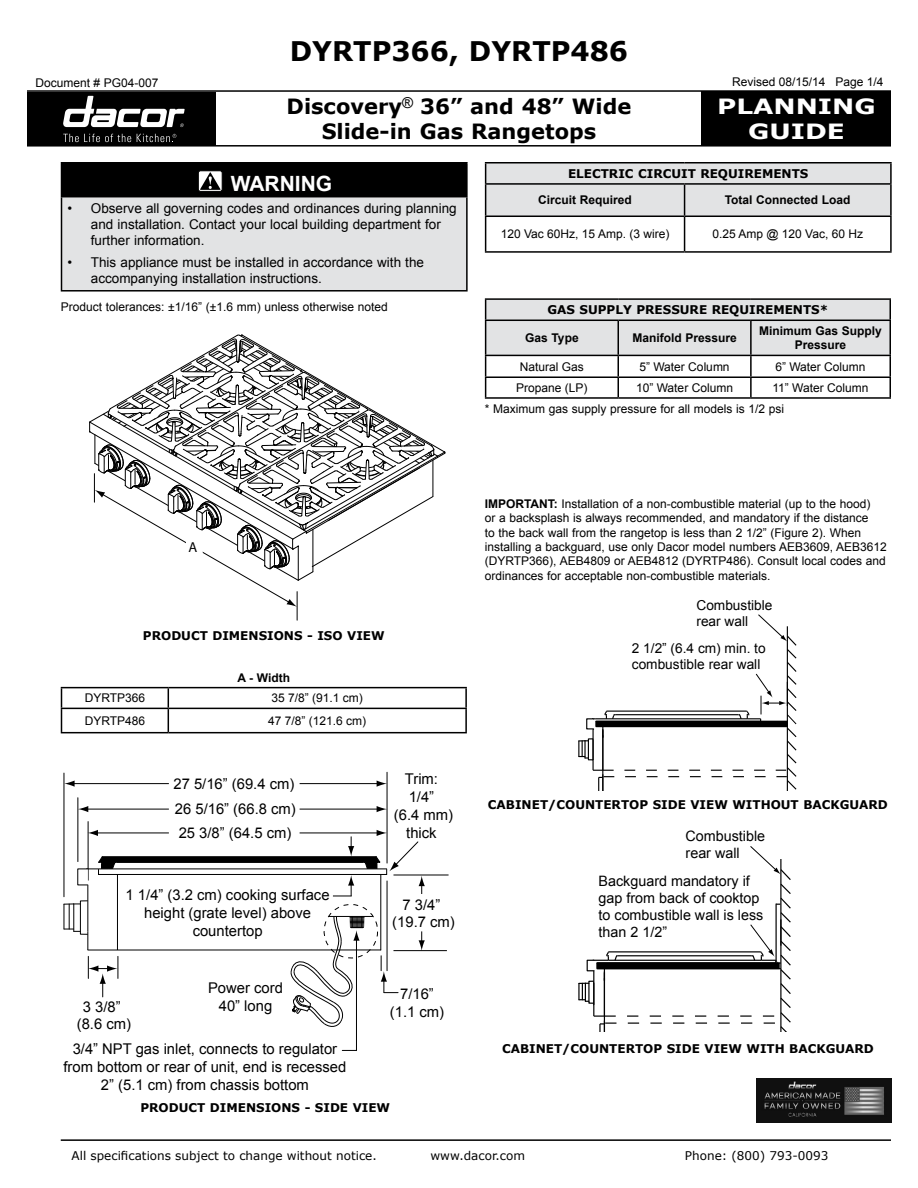
<style>
.page{position:relative;width:918px;height:1188px;background:#fff}
.page>*{position:absolute;margin:0;border:0;box-sizing:border-box;transform-origin:0 0}
.t1{font:700 27px "Verdana";color:#000}
.t2{font:700 21px/25.2px "Verdana";color:#000;text-align:center}
.t3{font:700 21px/25.2px "Verdana";color:#fff;text-align:center;scale:1.25 1}
.t4{font:700 21px "Arial";color:#fff}
.t5{font:14.85px/17.7px "Arial";color:#000;text-align:center}
.t6{font:14.4px/17.2px "Arial";color:#000}
.t7{font:14.4px "Myriad Pro";color:#000}
.t8{font:13.65px/16.4px "Arial";color:#000}
.t9{font:13.5px/16.2px "Arial";color:#000}
.t10{font:12px/14.4px "Arial";color:#000}
.t11{font:700 12px "Verdana";color:#000}
.t12{font:700 12px/14.4px "Arial";color:#000;text-align:center}
.t13{font:12px "Verdana";color:#000}
.s1{font-weight:700}
</style>
<div class="page">
<hr style="left:61px;top:1139px;width:830px;height:2px;background:#000">
<div style="left:27px;top:92px;width:189px;height:54px;background:#000"></div>
<div style="left:702px;top:91px;width:189px;height:55px;background:#000"></div>
<svg style="left:63px;top:134px;width:68px;height:8px"></svg>
<svg style="left:137px;top:134px;width:39px;height:8px"></svg>
<svg style="left:63px;top:96px;width:122px;height:31px"></svg>
<hr style="left:27px;top:145px;width:864px;height:2px;background:#000">
<hr style="left:27px;top:90px;width:864px;height:2px;background:#000">
<hr style="left:485px;top:162px;width:200px;height:2px;background:#000">
<hr style="left:685px;top:162px;width:207px;height:2px;background:#000">
<div style="left:485px;top:163px;width:407px;height:53px;background:#e2e3e4"></div>
<hr style="left:485px;top:183px;width:200px;height:2px;background:#000">
<hr style="left:485px;top:185px;width:1px;height:31px;background:#000">
<hr style="left:685px;top:183px;width:207px;height:2px;background:#000">
<hr style="left:684px;top:185px;width:1px;height:31px;background:#000">
<hr style="left:890px;top:185px;width:2px;height:31px;background:#000">
<hr style="left:485px;top:216px;width:200px;height:1px;background:#000">
<hr style="left:485px;top:217px;width:1px;height:34px;background:#000">
<hr style="left:685px;top:216px;width:207px;height:1px;background:#000">
<hr style="left:684px;top:217px;width:1px;height:34px;background:#000">
<hr style="left:890px;top:217px;width:2px;height:34px;background:#000">
<hr style="left:485px;top:251px;width:200px;height:2px;background:#000">
<hr style="left:685px;top:251px;width:207px;height:2px;background:#000">
<hr style="left:485px;top:298px;width:133px;height:2px;background:#000">
<hr style="left:618px;top:298px;width:133px;height:2px;background:#000">
<hr style="left:751px;top:298px;width:140px;height:2px;background:#000">
<svg style="left:485px;top:299px;width:406px;height:98px"></svg>
<hr style="left:485px;top:397px;width:133px;height:2px;background:#000">
<hr style="left:618px;top:397px;width:133px;height:2px;background:#000">
<hr style="left:751px;top:397px;width:140px;height:2px;background:#000">
<hr style="left:61px;top:687px;width:107px;height:1px;background:#000">
<hr style="left:168px;top:687px;width:299px;height:1px;background:#000">
<hr style="left:465px;top:688px;width:2px;height:20px;background:#000">
<hr style="left:61px;top:708px;width:107px;height:1px;background:#000">
<svg style="left:61px;top:688px;width:1px;height:44px"></svg>
<hr style="left:168px;top:708px;width:299px;height:1px;background:#000">
<svg style="left:168px;top:688px;width:1px;height:44px"></svg>
<hr style="left:465px;top:709px;width:2px;height:23px;background:#000">
<hr style="left:61px;top:732px;width:107px;height:1px;background:#000">
<hr style="left:168px;top:732px;width:299px;height:1px;background:#000">
<div style="left:62px;top:163px;width:405px;height:34px;background:#000"></div>
<div style="left:62px;top:197px;width:405px;height:94px;background:#e2e3e4"></div>
<hr style="left:61px;top:197px;width:1px;height:93px;background:#000">
<hr style="left:466px;top:197px;width:2px;height:93px;background:#000">
<hr style="left:61px;top:290px;width:407px;height:2px;background:#000">
<hr style="left:61px;top:163px;width:1px;height:33px;background:#000">
<hr style="left:61px;top:162px;width:407px;height:2px;background:#000">
<hr style="left:466px;top:163px;width:2px;height:33px;background:#000">
<hr style="left:61px;top:196px;width:407px;height:1px;background:#000">
<div style="left:198px;top:170px;width:25px;height:22px;border:1px solid #000;border-radius:2px"></div>
<svg style="left:200px;top:172px;width:21px;height:18px"></svg>
<svg style="left:89px;top:334px;width:357px;height:286px"></svg>
<hr style="left:356px;top:939px;width:1px;height:112px;background:#000">
<hr style="left:387px;top:772px;width:1px;height:91px;background:#000">
<hr style="left:64px;top:773px;width:1px;height:124px;background:#000">
<hr style="left:77px;top:798px;width:1px;height:64px;background:#000">
<hr style="left:88px;top:822px;width:1px;height:58px;background:#000">
<hr style="left:393px;top:950px;width:54px;height:1px;background:#000">
<hr style="left:393px;top:875px;width:56px;height:1px;background:#000">
<hr style="left:86px;top:809px;width:293px;height:1px;background:#000">
<svg style="left:377px;top:806px;width:10px;height:6px"></svg>
<svg style="left:78px;top:806px;width:10px;height:6px"></svg>
<hr style="left:73px;top:783px;width:306px;height:1px;background:#000">
<svg style="left:377px;top:781px;width:10px;height:6px"></svg>
<svg style="left:64px;top:780px;width:11px;height:7px"></svg>
<div style="left:169px;top:768px;width:130px;height:82px;background:#fff"></div>
<svg style="left:342px;top:1050px;width:14px;height:1px"></svg>
<svg style="left:86px;top:830px;width:339px;height:197px"></svg>
<hr style="left:88px;top:950px;width:293px;height:1px;background:#000">
<div style="left:80px;top:900px;width:8px;height:35px;border:1px solid #000"></div>
<svg style="left:64px;top:904px;width:16px;height:28px"></svg>
<svg style="left:77px;top:868px;width:11px;height:17px"></svg>
<svg style="left:578px;top:846px;width:213px;height:185px"></svg>
<svg style="left:578px;top:614px;width:219px;height:176px"></svg>
<img style="left:757px;top:1079px;width:134px;height:43px">
<h1 class="t1" style="left:290px;top:34px;width:340px">DYRTP366, DYRTP486</h1>
<h2 class="t2" style="left:287px;top:93px;width:346px">Discovery<sup>®</sup> 36” and 48” Wide<br>Slide-in Gas Rangetops</h2>
<p class="t10" style="left:36px;top:75px;width:124px">Document # PG04-007</p>
<p class="t10" style="left:732px;top:75px;width:153px">Revised 08/15/14 Page 1/4</p>
<h2 class="t3" style="left:717px;top:93px;width:128px">PLANNING<br>GUIDE</h2>
<h2 class="t4" style="left:231px;top:169px;width:103px">WARNING</h2>
<p class="t9" style="left:91px;top:200px;width:367px;text-indent:-23px">• Observe all governing codes and ordinances during planning and installation. Contact your local building department for further information.</p>
<p class="t9" style="left:91px;top:254px;width:335px;text-indent:-23px">• This appliance must be installed in accordance with the accompanying installation instructions.</p>
<p class="t10" style="left:61px;top:300px;width:328px">Product tolerances: ±1/16” (±1.6 mm) unless otherwise noted</p>
<p class="t11" style="left:568px;top:166px;width:242px">ELECTRIC CIRCUIT REQUIREMENTS</p>
<p class="t12" style="left:538px;top:193px;width:95px">Circuit Required</p>
<p class="t12" style="left:725px;top:193px;width:127px">Total Connected Load</p>
<p class="t10" style="left:501px;top:227px;width:170px">120 Vac 60Hz, 15 Amp. (3 wire)</p>
<p class="t10" style="left:712px;top:227px;width:152px">0.25 Amp @ 120 Vac, 60 Hz</p>
<p class="t11" style="left:548px;top:302px;width:282px">GAS SUPPLY PRESSURE REQUIREMENTS*</p>
<p class="t12" style="left:525px;top:331px;width:55px">Gas Type</p>
<p class="t12" style="left:632px;top:331px;width:106px">Manifold Pressure</p>
<p class="t12" style="left:759px;top:324px;width:124px">Minimum Gas Supply<br>Pressure</p>
<p class="t10" style="left:520px;top:359px;width:66px">Natural Gas</p>
<p class="t10" style="left:639px;top:359px;width:92px">5” Water Column</p>
<p class="t10" style="left:775px;top:359px;width:92px">6” Water Column</p>
<p class="t10" style="left:516px;top:381px;width:73px">Propane (LP)</p>
<p class="t10" style="left:636px;top:381px;width:98px">10” Water Column</p>
<p class="t10" style="left:485px;top:378px;width:385px;line-height:20.5px;text-indent:288px">11” Water Column * Maximum gas supply pressure for all models is 1/2 psi</p>
<p class="t7" style="left:188px;top:538px;width:10px">A</p>
<p class="t11" style="left:143px;top:628px;width:243px">PRODUCT DIMENSIONS - ISO VIEW</p>
<p class="t12" style="left:237px;top:671px;width:54px">A - Width</p>
<p class="t10" style="left:85px;top:691px;width:62px">DYRTP366</p>
<p class="t10" style="left:272px;top:691px;width:93px">35 7/8” (91.1 cm)</p>
<p class="t10" style="left:85px;top:714px;width:62px">DYRTP486</p>
<p class="t10" style="left:268px;top:714px;width:100px">47 7/8” (121.6 cm)</p>
<p class="t5" style="left:174px;top:775px;width:122px">27 5/16” (69.4 cm)</p>
<p class="t5" style="left:175px;top:800px;width:122px">26 5/16” (66.8 cm)</p>
<p class="t5" style="left:394px;top:770px;width:61px">Trim:<br>1/4”<br>(6.4 mm)</p>
<p class="t5" style="left:179px;top:824px;width:114px">25 3/8” (64.5 cm)</p>
<p class="t5" style="left:406px;top:824px;width:32px">thick</p>
<p class="t5" style="left:126px;top:886px;width:205px">1 1/4” (3.2 cm) cooking surface height (grate level) above countertop</p>
<p class="t5" style="left:77px;top:998px;width:56px">3 3/8” (8.6 cm)</p>
<p class="t5" style="left:208px;top:979px;width:76px">Power cord<br>40” long</p>
<p class="t5" style="left:64px;top:1041px;width:284px">3/4” NPT gas inlet, connects to regulator from bottom or rear of unit, end is recessed<br>2” (5.1 cm) from chassis bottom</p>
<p class="t5" style="left:392px;top:896px;width:64px">7 3/4” (19.7 cm)</p>
<p class="t5" style="left:390px;top:985px;width:56px">7/16” (1.1 cm)</p>
<p class="t11" style="left:140px;top:1100px;width:251px">PRODUCT DIMENSIONS - SIDE VIEW</p>
<p class="t10" style="left:485px;top:496px;width:403px"><span class="s1">IMPORTANT:</span> Installation of a non-combustible material (up to the hood)<br>or a backsplash is always recommended, and mandatory if the distance<br>to the back wall from the rangetop is less than 2 1/2” (Figure 2). When installing a backguard, use only Dacor model numbers AEB3609, AEB3612 (DYRTP366), AEB4809 or AEB4812 (DYRTP486). Consult local codes and ordinances for acceptable non-combustible materials.</p>
<p class="t8" style="left:696px;top:597px;width:78px">Combustible rear wall</p>
<p class="t8" style="left:632px;top:640px;width:135px">2 1/2” (6.4 cm) min. to combustible rear wall</p>
<p class="t11" style="left:488px;top:797px;width:401px">CABINET/COUNTERTOP SIDE VIEW WITHOUT BACKGUARD</p>
<p class="t6" style="left:686px;top:828px;width:81px">Combustible rear wall</p>
<p class="t6" style="left:599px;top:872px;width:166px">Backguard mandatory if gap from back of cooktop to combustible wall is less than 2 1/2”</p>
<p class="t11" style="left:502px;top:1041px;width:373px">CABINET/COUNTERTOP SIDE VIEW WITH BACKGUARD</p>
<p class="t13" style="left:72px;top:1148px;width:307px">All specifications subject to change without notice.</p>
<p class="t13" style="left:430px;top:1148px;width:96px">www.dacor.com</p>
<p class="t13" style="left:685px;top:1148px;width:145px">Phone: (800) 793-0093</p>
</div>
